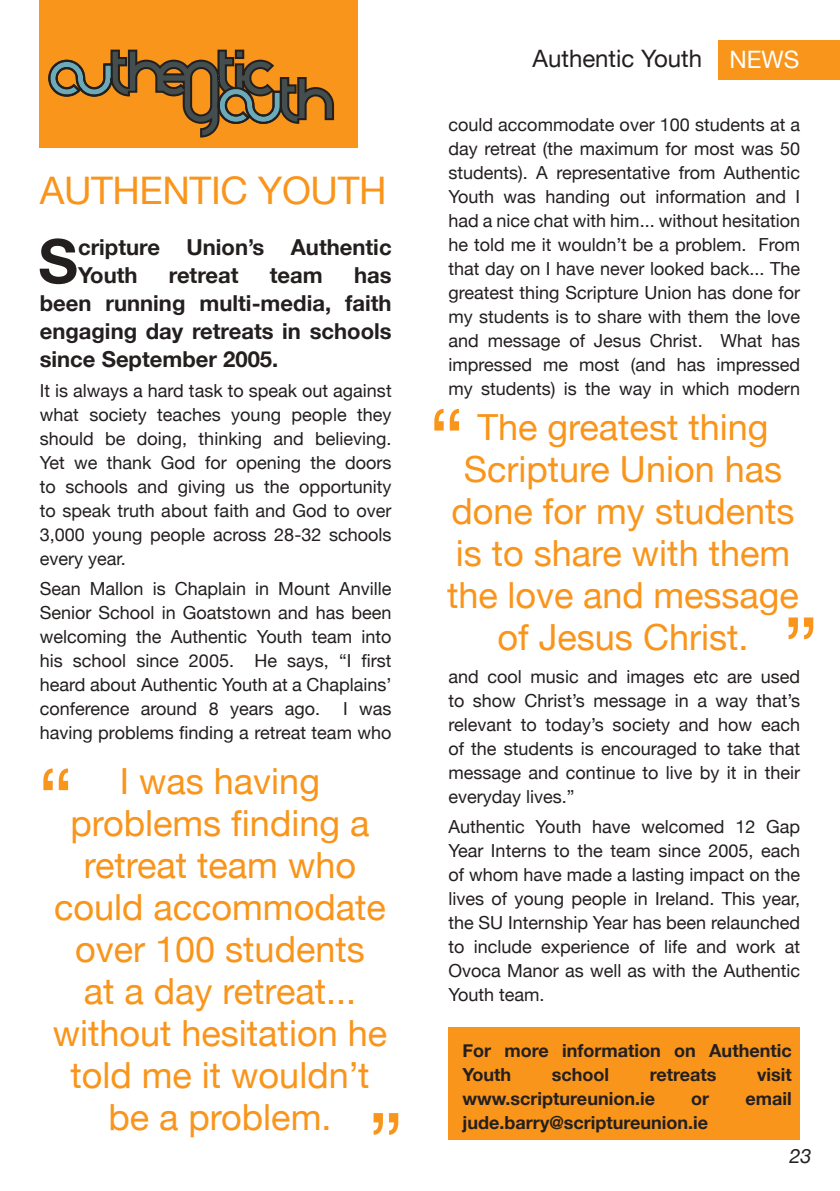
<style>
.page{position:relative;width:840px;height:1191px;background:#fff}
.page>*{position:absolute;margin:0;border:0;box-sizing:border-box;transform-origin:0 0}
.t1{font:84px "Helvetica Neue";color:#f9951b}
.t2{font:700 61.2px "Helvetica Neue";color:#241f1f}
.t3{font:38px "Helvetica Neue";letter-spacing:-.01em;color:#f9951b}
.t4{font:36px/42px "Helvetica Neue";color:#f9951b;text-align:center}
.t5{font:24px "Helvetica Neue";color:#241f1f}
.t6{font:700 22px/28px "Helvetica Neue";color:#241f1f}
.t7{font:italic 20px "Helvetica Neue";color:#241f1f}
.t8{font:18px/24px "Helvetica Neue";color:#241f1f;text-align:justify}
.t9{font:700 18px/24px "Helvetica Neue";color:#241f1f}
.s1{color:#fff}
</style>
<div class="page">
<div style="left:40px;top:0;width:317px;height:147px;background:#f9951b"></div>
<div style="left:717px;top:40px;width:122px;height:39px;background:#f9951b"></div>
<div style="left:448px;top:1027px;width:351px;height:112px;background:#f9951b"></div>
<svg style="left:48px;top:50px;width:286px;height:87px"></svg>
<h3 class="t3" style="left:40px;top:168px;width:348px">AUTHENTIC YOUTH</h3>
<h2 class="t2" style="left:38px;top:223px;width:41px">S</h2>
<p class="t6" style="left:78px;top:233px;width:315px">cripture Union’s Authentic<br>Youth</p>
<p class="t6" style="left:40px;top:261px;width:353px;text-align:justify;text-indent:314px">has been running multi-media, faith engaging day retreats in schools since September 2005.</p>
<p class="t8" style="left:40px;top:378px;width:353px">It is always a hard task to speak out against what society teaches young people they should be doing, thinking and believing.<br>Yet we thank God for opening the doors to schools and giving us the opportunity to speak truth about faith and God to over 3,000 young people across 28-32 schools every year.</p>
<p class="t8" style="left:40px;top:576px;width:353px">Sean Mallon is Chaplain in Mount Anville Senior School in Goatstown and has been welcoming the Authentic Youth team into his school since 2005. He says, “I first heard about Authentic Youth at a Chaplains’ conference around 8 years ago.</p>
<p class="t6" style="left:169px;top:261px;width:71px">retreat</p>
<p class="t6" style="left:270px;top:261px;width:54px">team</p>
<p class="t8" style="left:40px;top:696px;width:353px;text-align:right">I was<br>having problems finding a retreat team who</p>
<h3 class="t4" style="left:53px;top:760px;width:336px">I was having problems finding a retreat team who could accommodate over 100 students<br>at a day retreat... without hesitation he told me it wouldn’t be a problem.</h3>
<h1 class="t1" style="left:38px;top:748px;width:37px">“</h1>
<h1 class="t1" style="left:368px;top:1093px;width:37px">”</h1>
<h3 class="t5" style="left:532px;top:44px;width:268px">Authentic Youth <span class="s1">NEWS</span></h3>
<p class="t8" style="left:448px;top:112px;width:353px">could accommodate over 100 students at a day retreat (the maximum for most was 50 students). A representative from Authentic Youth was handing out information and I had a nice chat with him... without hesitation he told me it wouldn’t be a problem. From that day on I have never looked back... The greatest thing Scripture Union has done for my students is to share with them the love and message of Jesus Christ. What has impressed me most (and has impressed my students) is the way in which modern</p>
<h1 class="t1" style="left:428px;top:389px;width:37px">“</h1>
<h3 class="t4" style="left:447px;top:406px;width:353px">The greatest thing<br>Scripture Union has done for my students is to share with them the love and message of Jesus Christ.</h3>
<h1 class="t1" style="left:782px;top:597px;width:37px">”</h1>
<p class="t8" style="left:448px;top:664px;width:353px">and cool music and images etc are used to show Christ’s message in a way that’s relevant to today’s society and how each of the students is encouraged to take that message and continue to live by it in their everyday lives.”</p>
<p class="t8" style="left:448px;top:814px;width:353px">Authentic Youth have welcomed 12 Gap Year Interns to the team since 2005, each of whom have made a lasting impact on the lives of young people in Ireland. This year, the SU Internship Year has been relaunched to include experience of life and work at Ovoca Manor as well as with the Authentic Youth team.</p>
<p class="t9" style="left:462px;top:1038px;width:330px">For more information on Authentic<br>Youth</p>
<p class="t9" style="left:551px;top:1062px;width:59px">school</p>
<p class="t9" style="left:649px;top:1062px;width:68px">retreats</p>
<p class="t9" style="left:756px;top:1062px;width:36px">visit</p>
<p class="t9" style="left:462px;top:1086px;width:194px">www.scriptureunion.ie</p>
<p class="t9" style="left:690px;top:1086px;width:19px">or</p>
<p class="t9" style="left:745px;top:1086px;width:48px">email</p>
<p class="t9" style="left:462px;top:1110px;width:247px">jude.barry@scriptureunion.ie</p>
<p class="t7" style="left:788px;top:1143px;width:24px">23</p>
</div>
